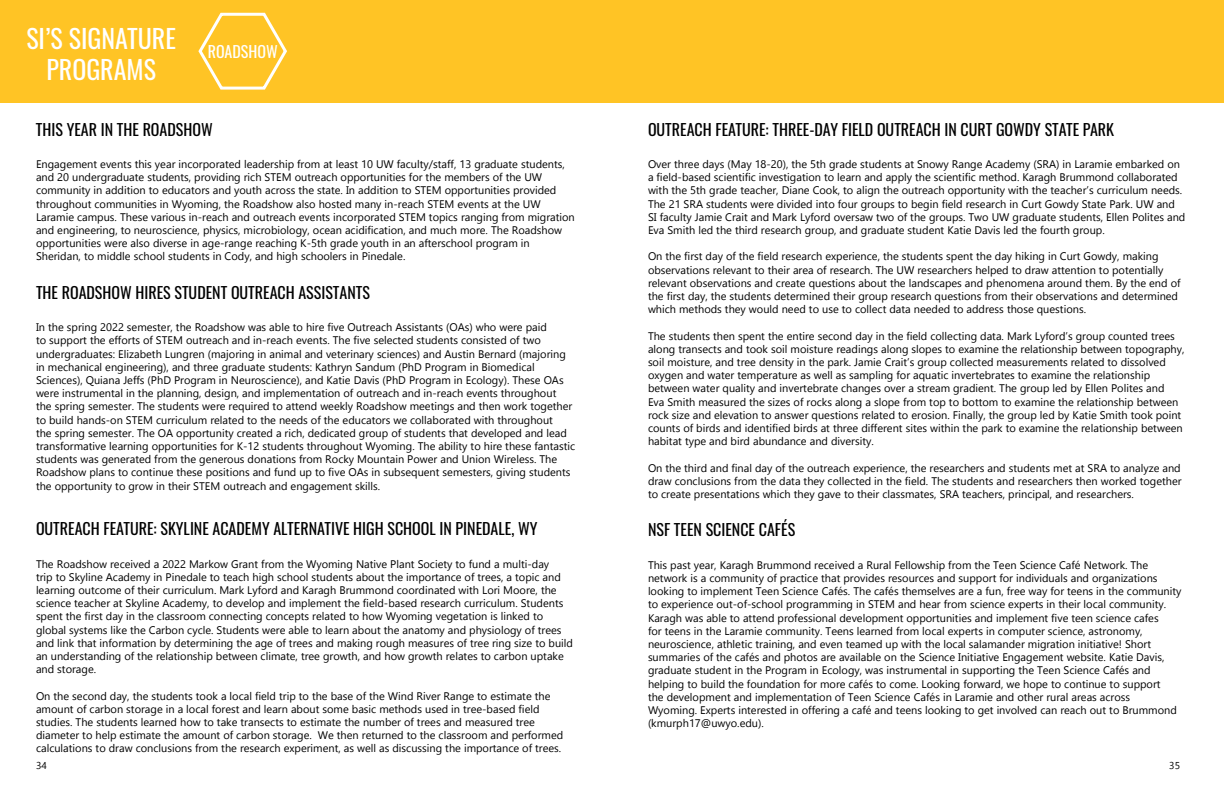
<style>
.page{position:relative;width:1224px;height:792px;background:#fff}
.page>*{position:absolute;margin:0;border:0;box-sizing:border-box;transform-origin:0 0}
.t1{font:26px/31.2px "Oswald";color:#fff;text-align:center}
.t2{font:16px "Oswald";color:#000}
.t3{font:16px "Oswald";color:#fff}
.t4{font:11px/13.2px "Gadugi";color:#000}
.t5{font:10px "Gadugi";color:#000}
</style>
<div class="page">
<div style="left:0;top:0;width:1224px;height:103px;background:#ffc425"></div>
<svg style="left:198px;top:12px;width:89px;height:78px"></svg>
<h1 class="t1" style="left:26px;top:20px;width:151px">SI’S SIGNATURE<br>PROGRAMS</h1>
<h2 class="t3" style="left:208px;top:38px;width:72px">ROADSHOW</h2>
<h2 class="t2" style="left:36px;top:115px;width:178px">THIS YEAR IN THE ROADSHOW</h2>
<p class="t4" style="left:36px;top:158px;width:540px">Engagement events this year incorporated leadership from at least 10 UW faculty/staff, 13 graduate students, and 20 undergraduate students, providing rich STEM outreach opportunities for the members of the UW community in addition to educators and youth across the state. In addition to STEM opportunities provided throughout communities in Wyoming, the Roadshow also hosted many in-reach STEM events at the UW Laramie campus. These various in-reach and outreach events incorporated STEM topics ranging from migration and engineering, to neuroscience, physics, microbiology, ocean acidification, and much more. The Roadshow opportunities were also diverse in age-range reaching K-5th grade youth in an afterschool program in Sheridan, to middle school students in Cody, and high schoolers in Pinedale.</p>
<h2 class="t2" style="left:36px;top:278px;width:336px">THE ROADSHOW HIRES STUDENT OUTREACH ASSISTANTS</h2>
<p class="t4" style="left:36px;top:321px;width:541px">In the spring 2022 semester, the Roadshow was able to hire five Outreach Assistants (OAs) who were paid<br>to support the efforts of STEM outreach and in-reach events. The five selected students consisted of two undergraduates: Elizabeth Lungren (majoring in animal and veterinary sciences) and Austin Bernard (majoring in mechanical engineering), and three graduate students: Kathryn Sandum (PhD Program in Biomedical Sciences), Quiana Jeffs (PhD Program in Neuroscience), and Katie Davis (PhD Program in Ecology). These OAs were instrumental in the planning, design, and implementation of outreach and in-reach events throughout<br>the spring semester. The students were required to attend weekly Roadshow meetings and then work together to build hands-on STEM curriculum related to the needs of the educators we collaborated with throughout<br>the spring semester. The OA opportunity created a rich, dedicated group of students that developed and lead transformative learning opportunities for K-12 students throughout Wyoming. The ability to hire these fantastic students was generated from the generous donations from Rocky Mountain Power and Union Wireless. The Roadshow plans to continue these positions and fund up to five OAs in subsequent semesters, giving students the opportunity to grow in their STEM outreach and engagement skills.</p>
<h2 class="t2" style="left:36px;top:515px;width:503px">OUTREACH FEATURE: SKYLINE ACADEMY ALTERNATIVE HIGH SCHOOL IN PINEDALE, WY</h2>
<p class="t4" style="left:36px;top:557px;width:539px">The Roadshow received a 2022 Markow Grant from the Wyoming Native Plant Society to fund a multi-day<br>trip to Skyline Academy in Pinedale to teach high school students about the importance of trees, a topic and learning outcome of their curriculum. Mark Lyford and Karagh Brummond coordinated with Lori Moore, the science teacher at Skyline Academy, to develop and implement the field-based research curriculum. Students spent the first day in the classroom connecting concepts related to how Wyoming vegetation is linked to global systems like the Carbon cycle. Students were able to learn about the anatomy and physiology of trees and link that information by determining the age of trees and making rough measures of tree ring size to build an understanding of the relationship between climate, tree growth, and how growth relates to carbon uptake and storage.</p>
<p class="t4" style="left:36px;top:689px;width:529px">On the second day, the students took a local field trip to the base of the Wind River Range to estimate the amount of carbon storage in a local forest and learn about some basic methods used in tree-based field studies. The students learned how to take transects to estimate the number of trees and measured tree diameter to help estimate the amount of carbon storage. We then returned to the classroom and performed calculations to draw conclusions from the research experiment, as well as discussing the importance of trees.</p>
<h2 class="t2" style="left:648px;top:115px;width:468px">OUTREACH FEATURE: THREE-DAY FIELD OUTREACH IN CURT GOWDY STATE PARK</h2>
<p class="t4" style="left:648px;top:158px;width:539px">Over three days (May 18-20), the 5th grade students at Snowy Range Academy (SRA) in Laramie embarked on a field-based scientific investigation to learn and apply the scientific method. Karagh Brummond collaborated with the 5th grade teacher, Diane Cook, to align the outreach opportunity with the teacher’s curriculum needs.<br>The 21 SRA students were divided into four groups to begin field research in Curt Gowdy State Park. UW and SI faculty Jamie Crait and Mark Lyford oversaw two of the groups. Two UW graduate students, Ellen Polites and Eva Smith led the third research group, and graduate student Katie Davis led the fourth group.</p>
<p class="t4" style="left:648px;top:250px;width:534px">On the first day of the field research experience, the students spent the day hiking in Curt Gowdy, making observations relevant to their area of research. The UW researchers helped to draw attention to potentially relevant observations and create questions about the landscapes and phenomena around them. By the end of the first day, the students determined their group research questions from their observations and determined which methods they would need to use to collect data needed to address those questions.</p>
<p class="t4" style="left:648px;top:329px;width:538px">The students then spent the entire second day in the field collecting data. Mark Lyford’s group counted trees along transects and took soil moisture readings along slopes to examine the relationship between topography, soil moisture, and tree density in the park. Jamie Crait’s group collected measurements related to dissolved oxygen and water temperature as well as sampling for aquatic invertebrates to examine the relationship between water quality and invertebrate changes over a stream gradient. The group led by Ellen Polites and<br>Eva Smith measured the sizes of rocks along a slope from top to bottom to examine the relationship between rock size and elevation to answer questions related to erosion. Finally, the group led by Katie Smith took point counts of birds and identified birds at three different sites within the park to examine the relationship between habitat type and bird abundance and diversity.</p>
<p class="t4" style="left:648px;top:461px;width:535px;text-align:justify">On the third and final day of the outreach experience, the researchers and students met at SRA to analyze and draw conclusions from the data they collected in the field. The students and researchers then worked together to create presentations which they gave to their classmates, SRA teachers, principal, and researchers.</p>
<h2 class="t2" style="left:648px;top:516px;width:149px">NSF TEEN SCIENCE CAFÉS</h2>
<p class="t4" style="left:648px;top:558px;width:535px">This past year, Karagh Brummond received a Rural Fellowship from the Teen Science Café Network. The network is a community of practice that provides resources and support for individuals and organizations looking to implement Teen Science Cafés. The cafés themselves are a fun, free way for teens in the community to experience out-of-school programming in STEM and hear from science experts in their local community.<br>Karagh was able to attend professional development opportunities and implement five teen science cafes<br>for teens in the Laramie community. Teens learned from local experts in computer science, astronomy, neuroscience, athletic training, and even teamed up with the local salamander migration initiative! Short summaries of the cafés and photos are available on the Science Initiative Engagement website. Katie Davis, graduate student in the Program in Ecology, was instrumental in supporting the Teen Science Cafés and helping to build the foundation for more cafés to come. Looking forward, we hope to continue to support<br>the development and implementation of Teen Science Cafés in Laramie and other rural areas across Wyoming. Experts interested in offering a café and teens looking to get involved can reach out to Brummond (kmurph17@uwyo.edu).</p>
<p class="t5" style="left:36px;top:760px;width:12px">34</p>
<p class="t5" style="left:1169px;top:760px;width:12px">35</p>
</div>
